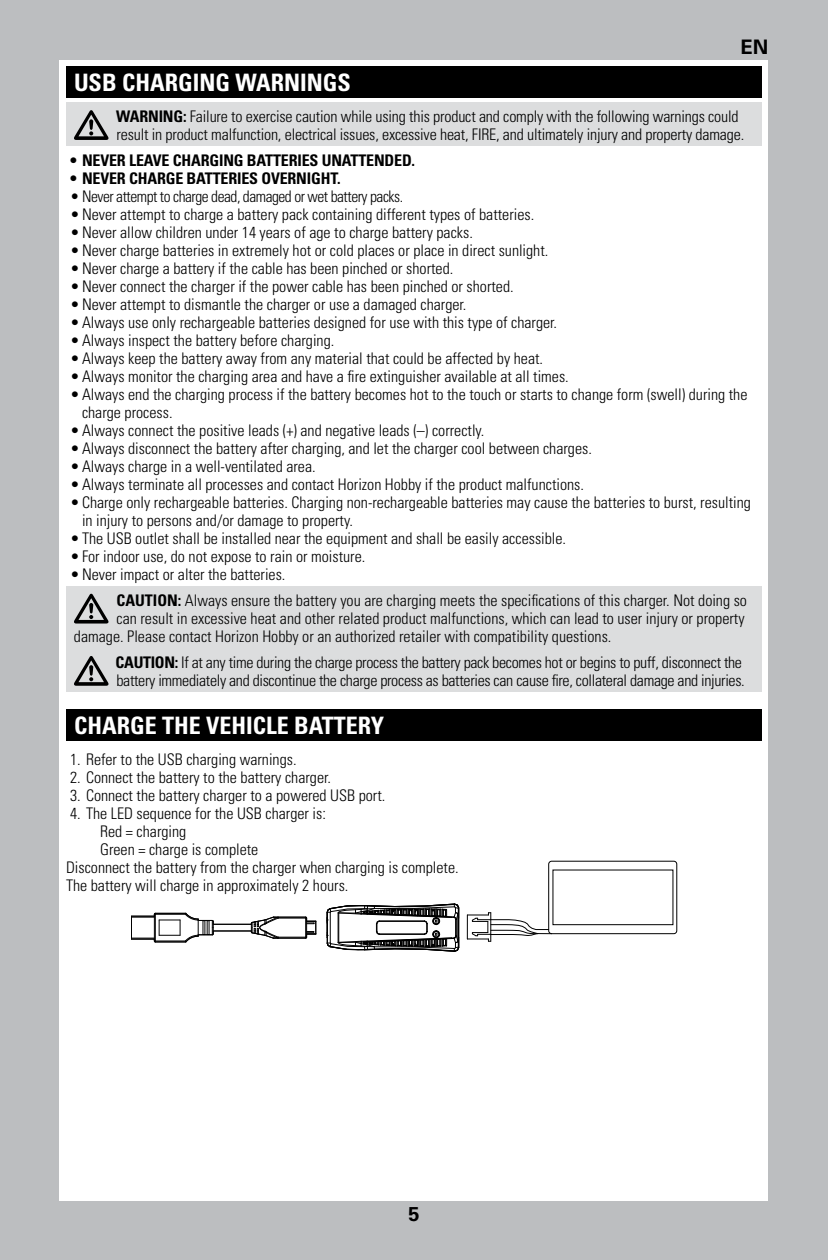
<style>
.page{position:relative;width:828px;height:1260px;background:#fff}
.page>*{position:absolute;margin:0;border:0;box-sizing:border-box;transform-origin:0 0}
.t1{font:700 condensed 24px "Univers LT Std";color:#fff}
.t2{font:700 20px "Univers LT Std";color:#000}
.t3{font:300 condensed 16px/18px "Univers LT Std";color:#000}
.t4{font:300 condensed 16px/18px "Univers LT Std";letter-spacing:-.02em;color:#000}
.t5{font:700 condensed 16px "Univers LT Std";letter-spacing:-.01em;color:#000}
.t6{font:300 condensed 16px "Univers LT Std";letter-spacing:-.03em;color:#000}
.s1{font-weight:700}
</style>
<div class="page">
<div style="left:0;top:0;width:18px;height:1260px;background:#bcbec0"></div>
<div style="left:18px;top:0;width:810px;height:1260px;background:#bcbec0"></div>
<div style="left:60px;top:60px;width:708px;height:1140px;background:#fff"></div>
<div style="left:66px;top:66px;width:696px;height:32px;background:#000"></div>
<div style="left:66px;top:709px;width:696px;height:32px;background:#000"></div>
<svg style="left:326px;top:903px;width:134px;height:49px"></svg>
<svg style="left:467px;top:912px;width:86px;height:30px"></svg>
<svg style="left:131px;top:912px;width:186px;height:31px"></svg>
<div style="left:548px;top:861px;width:129px;height:73px;border:1px solid #000;border-radius:3px"></div>
<div style="left:553px;top:870px;width:120px;height:55px;border:1px solid #000"></div>
<div style="left:66px;top:102px;width:696px;height:44px;background:#dcddde"></div>
<div style="left:66px;top:586px;width:696px;height:66px;background:#dcddde"></div>
<div style="left:66px;top:648px;width:696px;height:44px;background:#dcddde"></div>
<svg style="left:74px;top:110px;width:34px;height:30px"></svg>
<svg style="left:74px;top:594px;width:34px;height:30px"></svg>
<svg style="left:74px;top:656px;width:34px;height:30px"></svg>
<h1 class="t1" style="left:74px;top:73px;width:278px">USB CHARGING WARNINGS</h1>
<p class="t2" style="left:741px;top:39px;width:29px">EN</p>
<p class="t3" style="left:116px;top:108px;width:630px"><span class="s1">WARNING:</span> Failure to exercise caution while using this product and comply with the following warnings could result in product malfunction, electrical issues, excessive heat, FIRE, and ultimately injury and property damage.</p>
<p class="t5" style="left:70px;top:154px;width:347px">• NEVER LEAVE CHARGING BATTERIES UNATTENDED.</p>
<p class="t5" style="left:70px;top:172px;width:272px">• NEVER CHARGE BATTERIES OVERNIGHT.</p>
<p class="t6" style="left:70px;top:190px;width:335px">• Never attempt to charge dead, damaged or wet battery packs.</p>
<p class="t3" style="left:70px;top:206px;width:466px">• Never attempt to charge a battery pack containing different types of batteries.</p>
<p class="t3" style="left:70px;top:224px;width:404px">• Never allow children under 14 years of age to charge battery packs.</p>
<p class="t3" style="left:70px;top:242px;width:480px">• Never charge batteries in extremely hot or cold places or place in direct sunlight.</p>
<p class="t3" style="left:70px;top:260px;width:385px">• Never charge a battery if the cable has been pinched or shorted.</p>
<p class="t3" style="left:70px;top:278px;width:445px">• Never connect the charger if the power cable has been pinched or shorted.</p>
<p class="t3" style="left:70px;top:296px;width:398px">• Never attempt to dismantle the charger or use a damaged charger.</p>
<p class="t3" style="left:70px;top:314px;width:489px">• Always use only rechargeable batteries designed for use with this type of charger.</p>
<p class="t3" style="left:70px;top:332px;width:266px">• Always inspect the battery before charging.</p>
<p class="t3" style="left:70px;top:350px;width:475px">• Always keep the battery away from any material that could be affected by heat.</p>
<p class="t3" style="left:70px;top:368px;width:500px">• Always monitor the charging area and have a fire extinguisher available at all times.</p>
<p class="t3" style="left:82px;top:386px;width:667px;text-indent:-12px">• Always end the charging process if the battery becomes hot to the touch or starts to change form (swell) during the charge process.</p>
<p class="t3" style="left:70px;top:422px;width:416px">• Always connect the positive leads (+) and negative leads (–) correctly.</p>
<p class="t3" style="left:70px;top:440px;width:523px">• Always disconnect the battery after charging, and let the charger cool between charges.</p>
<p class="t3" style="left:70px;top:458px;width:247px">• Always charge in a well-ventilated area.</p>
<p class="t3" style="left:70px;top:476px;width:516px">• Always terminate all processes and contact Horizon Hobby if the product malfunctions.</p>
<p class="t3" style="left:82px;top:494px;width:670px;text-indent:-12px">• Charge only rechargeable batteries. Charging non-rechargeable batteries may cause the batteries to burst, resulting in injury to persons and/or damage to property.</p>
<p class="t3" style="left:70px;top:530px;width:498px">• The USB outlet shall be installed near the equipment and shall be easily accessible.</p>
<p class="t3" style="left:70px;top:548px;width:297px">• For indoor use, do not expose to rain or moisture.</p>
<p class="t3" style="left:116px;top:562px;width:632px;line-height:26px;text-indent:-46px">• Never impact or alter the batteries.<br><span class="s1">CAUTION:</span> Always ensure the battery you are charging meets the specifications of this charger. Not doing so</p>
<p class="t3" style="left:74px;top:610px;width:672px;text-indent:42px">can result in excessive heat and other related product malfunctions, which can lead to user injury or property damage. Please contact Horizon Hobby or an authorized retailer with compatibility questions.</p>
<p class="t4" style="left:116px;top:654px;width:631px"><span class="s1">CAUTION:</span> If at any time during the charge process the battery pack becomes hot or begins to puff, disconnect the battery immediately and discontinue the charge process as batteries can cause fire, collateral damage and injuries.</p>
<h1 class="t1" style="left:74px;top:716px;width:312px">CHARGE THE VEHICLE BATTERY</h1>
<p class="t3" style="left:70px;top:751px;width:228px">1. Refer to the USB charging warnings.</p>
<p class="t3" style="left:70px;top:769px;width:262px">2. Connect the battery to the battery charger.</p>
<p class="t3" style="left:70px;top:787px;width:317px">3. Connect the battery charger to a powered USB port.</p>
<p class="t3" style="left:70px;top:805px;width:257px">4. Th e LED sequence for the USB charger is:</p>
<p class="t3" style="left:100px;top:823px;width:88px">Red = charging</p>
<p class="t3" style="left:100px;top:841px;width:160px">Green = charge is complete</p>
<p class="t3" style="left:66px;top:859px;width:394px">Disconnect the battery from the charger when charging is complete.</p>
<p class="t3" style="left:66px;top:877px;width:284px">The battery will charge in approximately 2 hours.</p>
<p class="t2" style="left:408px;top:1206px;width:13px">5</p>
</div>
